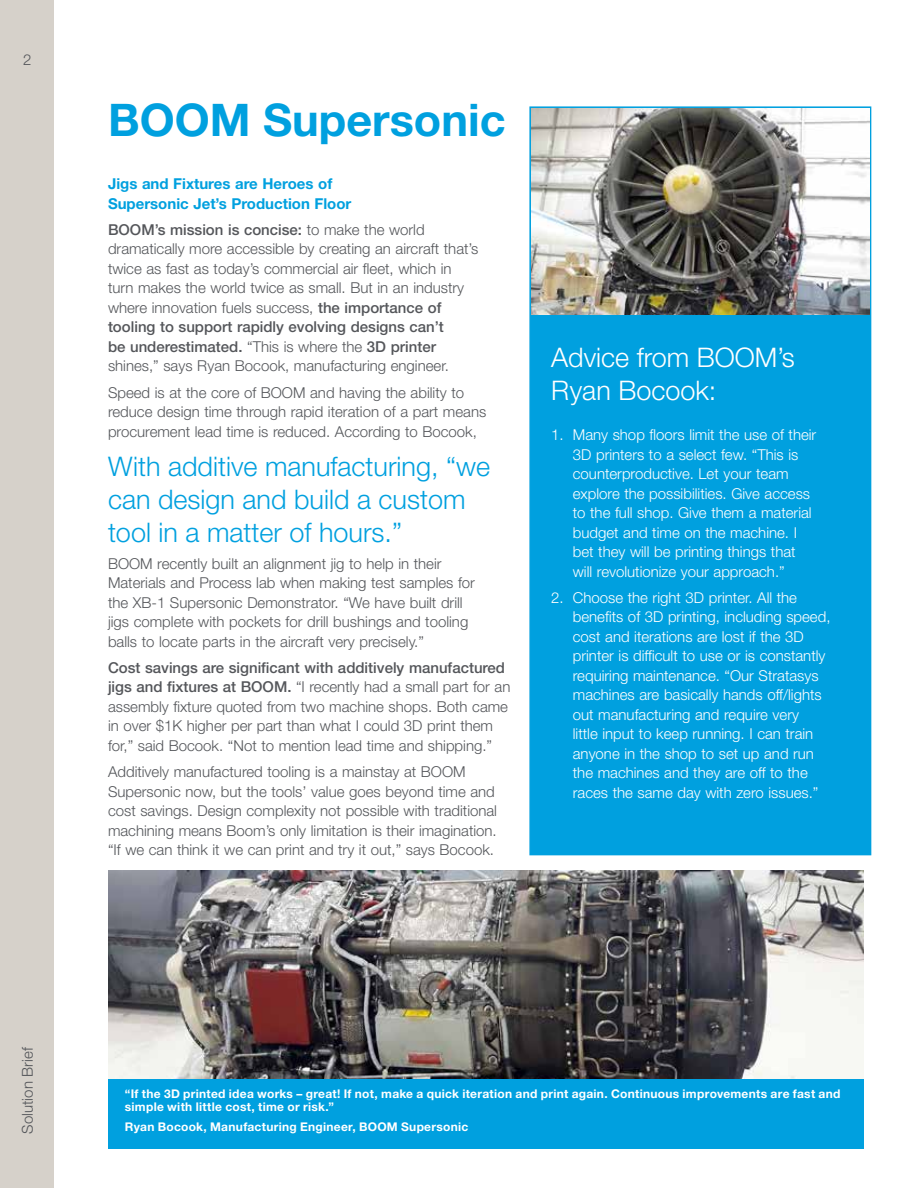
<style>
.page{position:relative;width:918px;height:1188px;background:#fff}
.page>*{position:absolute;margin:0;border:0;box-sizing:border-box;transform-origin:0 0}
.t1{font:700 45px "Helvetica Neue LT Std";color:#00a0df}
.t2{font:300 27px/33px "Helvetica Neue LT Std";color:#00a0df}
.t3{font:300 27px/33px "Helvetica Neue LT Std";color:#fff}
.t4{font:300 15px/19.5px "Helvetica Neue LT Std";color:#54565a}
.t5{font:300 15px/19.5px "Helvetica Neue LT Std";color:#fff}
.t6{font:700 15px/19.5px "Helvetica Neue LT Std";color:#00a0df}
.t7{font:700 12px/13.5px "Helvetica Neue LT Std";letter-spacing:.025em;color:#fff}
.s1{font-weight:500}
</style>
<div class="page">
<div style="left:0;top:0;width:54px;height:1188px;background:#d6d1ca"></div>
<div style="left:529px;top:106px;width:343px;height:750px;background:#00a0df"></div>
<img style="left:108px;top:870px;width:756px;height:210px">
<div style="left:108px;top:1080px;width:756px;height:69px;background:#00a0df"></div>
<img style="left:531px;top:108px;width:338px;height:206px">
<p class="t4" style="left:23px;top:49px;width:10px">2</p>
<h1 class="t1" style="left:108px;top:92px;width:399px">BOOM Supersonic</h1>
<p class="t6" style="left:108px;top:174px;width:245px">Jigs and Fixtures are Heroes of<br>Supersonic Jet’s Production Floor</p>
<p class="t4" style="left:108px;top:219px;width:372px"><span class="s1">BOOM’s mission is concise:</span> to make the world dramatically more accessible by creating an aircraft that’s twice as fast as today’s commercial air fleet, which in turn makes the world twice as small. But in an industry where innovation fuels success, <span class="s1">the importance of tooling to support rapidly evolving designs can’t<br>be underestimated.</span> “This is where the <span class="s1">3D printer </span>shines,” says Ryan Bocook, manufacturing engineer.</p>
<p class="t4" style="left:108px;top:382px;width:380px">Speed is at the core of BOOM and having the ability to reduce design time through rapid iteration of a part means procurement lead time is reduced. According to Bocook,</p>
<h2 class="t2" style="left:108px;top:450px;width:384px">With additive manufacturing, “we can design and build a custom tool in a matter of hours.”</h2>
<p class="t4" style="left:108px;top:553px;width:369px">BOOM recently built an alignment jig to help in their Materials and Process lab when making test samples for the XB-1 Supersonic Demonstrator. “We have built drill jigs complete with pockets for drill bushings and tooling balls to locate parts in the aircraft very precisely.”</p>
<p class="t4" style="left:108px;top:657px;width:404px"><span class="s1">Cost savings are significant with additively manufactured jigs and fixtures at BOOM.</span> “I recently had a small part for an assembly fixture quoted from two machine shops. Both came in over $1K higher per part than what I could 3D print them for,” said Bocook. “Not to mention lead time and shipping.”</p>
<p class="t4" style="left:108px;top:762px;width:391px">Additively manufactured tooling is a mainstay at BOOM Supersonic now, but the tools’ value goes beyond time and cost savings. Design complexity not possible with traditional machining means Boom’s only limitation is their imagination. “If we can think it we can print and try it out,” says Bocook.</p>
<h2 class="t3" style="left:551px;top:341px;width:245px">Advice from BOOM’s<br>Ryan Bocook:</h2>
<p class="t5" style="left:573px;top:425px;width:245px;text-indent:-22px">1. Many shop floors limit the use of their 3D printers to a select few. “This is counterproductive. Let your team explore the possibilities. Give access to the full shop. Give them a material budget and time on the machine. I bet they will be printing things that will revolutionize your approach.”</p>
<p class="t5" style="left:573px;top:587px;width:259px;text-indent:-22px">2. Choose the right 3D printer. All the benefits of 3D printing, including speed, cost and iterations are lost if the 3D printer is difficult to use or is constantly requiring maintenance. “Our Stratasys machines are basically hands off/lights out manufacturing and require very<br>little input to keep running. I can train anyone in the shop to set up and run the machines and they are off to the races the same day with zero issues.”</p>
<p class="t4" style="left:17px;top:1134px;width:89px;rotate:-90deg">Solution Brief</p>
<p class="t7" style="left:125px;top:1086px;width:717px">“If the 3D printed idea works – great! If not, make a quick iteration and print again. Continuous improvements are fast and simple with little cost, time or risk.”</p>
<p class="t7" style="left:125px;top:1120px;width:345px">Ryan Bocook, Manufacturing Engineer, BOOM Supersonic</p>
</div>
